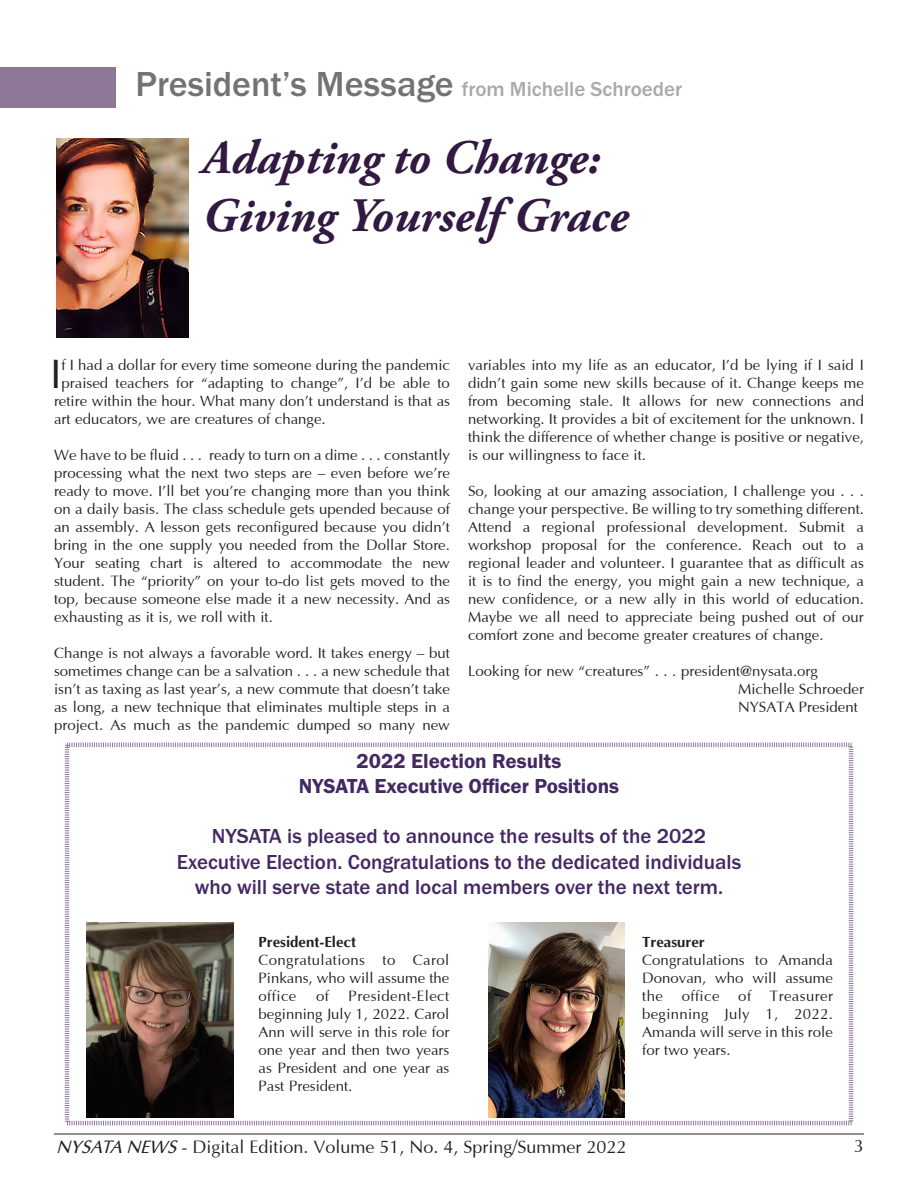
<style>
.page{position:relative;width:918px;height:1188px;background:#fff}
.page>*{position:absolute;margin:0;border:0;box-sizing:border-box;transform-origin:0 0}
._32pt_headline_blue{font:italic 700 48px "Adobe Garamond Pro";color:#311942}
.body_text_without_i{font:41.4px "Optima";color:#231f20}
.Page_Header{font:500 36px "Franklin Gothic URW";color:#717375}
.Page_sub_header{font:500 21px/25.2px "Franklin Gothic URW";color:#442862;text-align:center}
.Page_sub_header-2{font:21px "Franklin Gothic URW Dem";color:#442862}
.Page_sub_header-3{font:500 21px "Franklin Gothic URW";color:#a8a9ad}
.t1{font:18px "Optima";color:#231f20}
.body_text_without_i-2{font:15px/18px "Optima";color:#231f20;text-align:justify}
.body_text_without_i-3{font:700 15px "Optima";color:#231f20}
.s1{font-style:italic}
</style>
<div class="page">
<hr style="left:54px;top:1134px;width:810px;height:1px;background:#231f20">
<div style="left:0;top:68px;width:116px;height:40px;background:#8e7697"></div>
<img style="left:56px;top:138px;width:133px;height:199px">
<svg style="left:64px;top:742px;width:790px;height:384px"></svg>
<p class="Page_Header" style="left:135px;top:62px;width:320px">President’s Message</p>
<p class="Page_sub_header-3" style="left:462px;top:76px;width:222px">from Michelle Schroeder</p>
<p class="_32pt_headline_blue" style="left:202px;top:130px;width:400px">Adapting to Change:</p>
<p class="_32pt_headline_blue" style="left:202px;top:188px;width:427px">Giving Yourself Grace</p>
<p class="body_text_without_i" style="left:50px;top:353px;width:13px">I</p>
<p class="body_text_without_i-2" style="left:62px;top:357px;width:390px">f I had a dollar for every time someone during the pandemic</p>
<p class="body_text_without_i-2" style="left:62px;top:375px;width:390px">praised teachers for “adapting to change”, I’d be able to</p>
<p class="body_text_without_i-2" style="left:54px;top:393px;width:398px">retire within the hour. What many don’t understand is that as</p>
<p class="body_text_without_i-2" style="left:54px;top:411px;width:273px">art educators, we are creatures of change.</p>
<p class="body_text_without_i-2" style="left:54px;top:447px;width:398px">We have to be fluid . . . ready to turn on a dime . . . constantly processing what the next two steps are – even before we’re ready to move. I’ll bet you’re changing more than you think on a daily basis. The class schedule gets upended because of an assembly. A lesson gets reconfigured because you didn’t bring in the one supply you needed from the Dollar Store.<br>Your seating chart is altered to accommodate the new student. The “priority” on your to-do list gets moved to the top, because someone else made it a new necessity. And as exhausting as it is, we roll with it.</p>
<p class="body_text_without_i-2" style="left:54px;top:645px;width:398px">Change is not always a favorable word. It takes energy – but sometimes change can be a salvation . . . a new schedule that isn’t as taxing as last year’s, a new commute that doesn’t take as long, a new technique that eliminates multiple steps in a project. As much as the pandemic dumped so many new</p>
<p class="body_text_without_i-2" style="left:468px;top:357px;width:398px">variables into my life as an educator, I’d be lying if I said I didn’t gain some new skills because of it. Change keeps me from becoming stale. It allows for new connections and networking. It provides a bit of excitement for the unknown. I think the difference of whether change is positive or negative, is our willingness to face it.</p>
<p class="body_text_without_i-2" style="left:468px;top:483px;width:398px">So, looking at our amazing association, I challenge you . . . change your perspective. Be willing to try something different.<br>Attend a regional professional development. Submit a workshop proposal for the conference. Reach out to a regional leader and volunteer. I guarantee that as difficult as it is to find the energy, you might gain a new technique, a new confidence, or a new ally in this world of education.<br>Maybe we all need to appreciate being pushed out of our comfort zone and become greater creatures of change.</p>
<p class="body_text_without_i-2" style="left:468px;top:663px;width:352px">Looking for new “creatures” . . . president@nysata.org</p>
<p class="body_text_without_i-2" style="left:738px;top:681px;width:127px">Michelle Schroeder</p>
<p class="body_text_without_i-2" style="left:738px;top:699px;width:121px">NYSATA President</p>
<p class="Page_sub_header-2" style="left:357px;top:748px;width:206px">2022 Election Results</p>
<p class="Page_sub_header-2" style="left:299px;top:773px;width:322px">NYSATA Executive Officer Positions</p>
<p class="Page_sub_header" style="left:212px;top:823px;width:496px">NYSATA is pleased to announce the results of the 2022</p>
<p class="Page_sub_header" style="left:177px;top:849px;width:566px">Executive Election. Congratulations to the dedicated individuals who will serve state and local members over the next term.</p>
<p class="body_text_without_i-3" style="left:259px;top:934px;width:99px">President-Elect</p>
<p class="body_text_without_i-2" style="left:259px;top:952px;width:192px">Congratulations to Carol Pinkans, who will assume the office</p>
<p class="body_text_without_i-2" style="left:316px;top:988px;width:14px">of</p>
<p class="body_text_without_i-2" style="left:259px;top:988px;width:192px;text-indent:90px">President-Elect beginning July 1, 2022. Carol Ann will serve in this role for one year and then two years as President and one year as Past President.</p>
<p class="body_text_without_i-3" style="left:642px;top:934px;width:64px">Treasurer</p>
<p class="body_text_without_i-2" style="left:642px;top:952px;width:192px">Congratulations to Amanda Donovan, who will assume the</p>
<p class="body_text_without_i-2" style="left:682px;top:988px;width:39px">office</p>
<p class="body_text_without_i-2" style="left:738px;top:988px;width:14px">of</p>
<p class="body_text_without_i-2" style="left:642px;top:988px;width:192px;text-indent:128px">Treasurer beginning July 1, 2022.<br>Amanda will serve in this role for two years.</p>
<p class="t1" style="left:56px;top:1138px;width:572px"><span class="s1">NYSATA NEWS</span> - Digital Edition. Volume 51, No. 4, Spring/Summer 2022</p>
<p class="t1" style="left:854px;top:1137px;width:12px">3</p>
</div>
